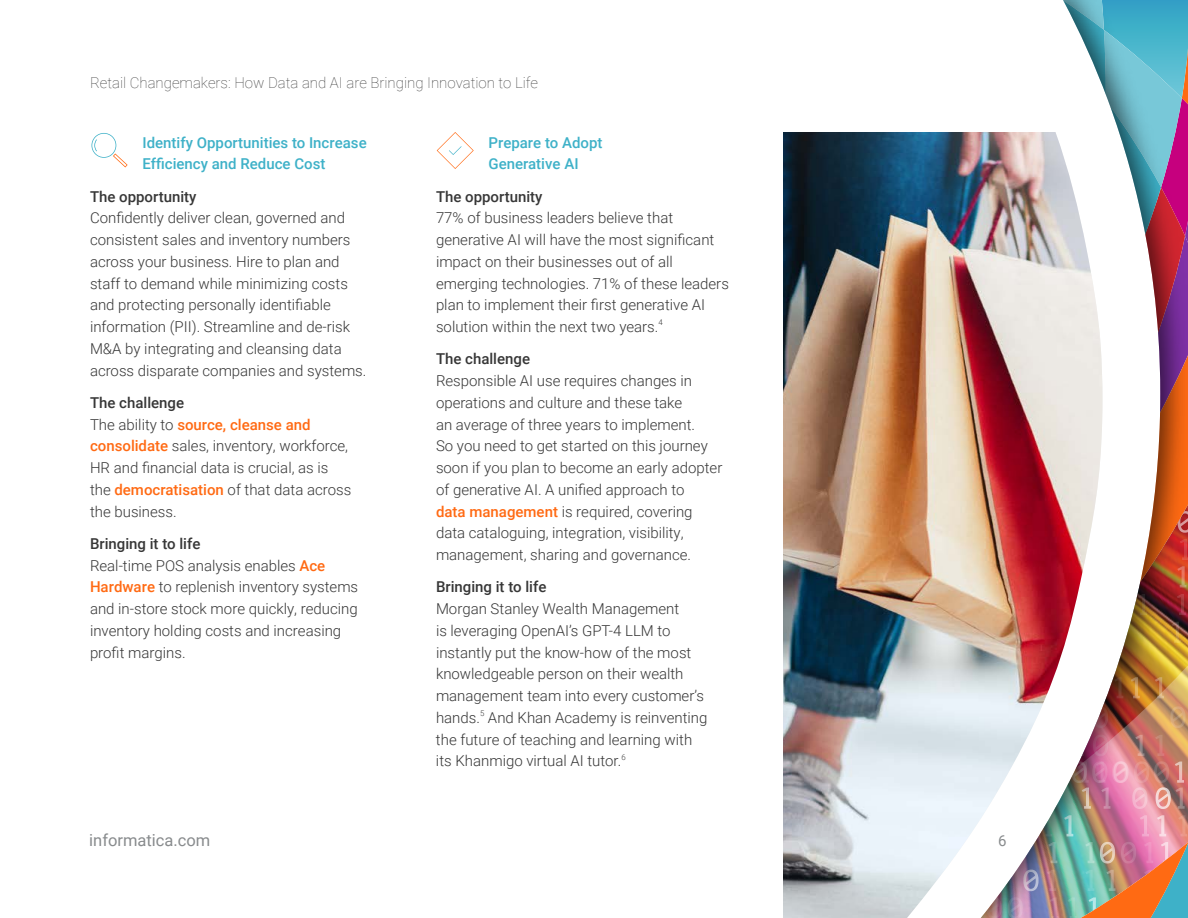
<style>
.page{position:relative;width:1188px;height:918px;background:#fff}
.page>*{position:absolute;margin:0;border:0;box-sizing:border-box;transform-origin:0 0}
.t1{font:16.5px "Roboto";color:#888b8d}
.t2{font:300 15px/21.8px "Roboto";color:#373737}
.t3{font:500 15px/21.8px "Roboto";color:#3eb1c8}
.t4{font:100 15px "Roboto";color:#373737}
.t5{font:500 15px "Roboto";color:#373737}
.t6{font:15px "Roboto";color:#888b8d}
.t7{font:300 7.8px "Roboto";color:#373737}
.s1{font-weight:500}
.s2{font-weight:500;color:#ff6a13}
</style>
<div class="page">
<img style="left:1158px;top:0;width:30px;height:918px">
<img style="left:1063px;top:0;width:95px;height:918px">
<img style="left:783px;top:132px;width:319px;height:786px">
<svg style="left:437px;top:132px;width:37px;height:37px"></svg>
<svg style="left:92px;top:133px;width:36px;height:34px"></svg>
<p class="t4" style="left:90px;top:72px;width:450px">Retail Changemakers: How Data and AI are Bringing Innovation to Life</p>
<p class="t3" style="left:143px;top:131px;width:226px">Identify Opportunities to Increase<br>Efficiency and Reduce Cost</p>
<p class="t5" style="left:90px;top:186px;width:108px">The opportunity</p>
<p class="t2" style="left:90px;top:207px;width:278px">Confidently deliver clean, governed and consistent sales and inventory numbers across your business. Hire to plan and staff to demand while minimizing costs and protecting personally identifiable information (PII). Streamline and de-risk M&amp;A by integrating and cleansing data across disparate companies and systems.</p>
<p class="t2" style="left:90px;top:391px;width:263px"><span class="s1">The challenge<br></span>The ability to <span class="s2">source, cleanse and consolidate</span> sales, inventory, workforce,<br>HR and financial data is crucial, as is the <span class="s2">democratisation</span> of that data across the business.</p>
<p class="t2" style="left:90px;top:532px;width:270px"><span class="s1">Bringing it to life<br></span>Real-time POS analysis enables <span class="s2">Ace<br>Hardware</span> to replenish inventory systems and in-store stock more quickly, reducing inventory holding costs and increasing profit margins.</p>
<p class="t1" style="left:89px;top:829px;width:123px">informatica.com</p>
<p class="t3" style="left:489px;top:131px;width:115px">Prepare to Adopt<br>Generative AI</p>
<p class="t5" style="left:436px;top:186px;width:108px">The opportunity</p>
<p class="t2" style="left:436px;top:207px;width:294px">77% of business leaders believe that generative AI will have the most significant impact on their businesses out of all emerging technologies. 71% of these leaders plan to implement their first generative AI solution within the next two years.</p>
<p class="t7" style="left:659px;top:317px;width:6px">4</p>
<p class="t5" style="left:436px;top:349px;width:96px">The challenge</p>
<p class="t2" style="left:436px;top:369px;width:288px">Responsible AI use requires changes in operations and culture and these take<br>an average of three years to implement.<br>So you need to get started on this journey soon if you plan to become an early adopter of generative AI. A unified approach to<br><span class="s2">data management</span> is required, covering data cataloguing, integration, visibility, management, sharing and governance.</p>
<p class="t5" style="left:436px;top:577px;width:112px">Bringing it to life</p>
<p class="t2" style="left:436px;top:597px;width:270px">Morgan Stanley Wealth Management<br>is leveraging OpenAI’s GPT-4 LLM to instantly put the know-how of the most knowledgeable person on their wealth management team into every customer’s hands.</p>
<p class="t7" style="left:480px;top:708px;width:6px">5</p>
<p class="t2" style="left:436px;top:706px;width:273px;text-indent:52px">And Khan Academy is reinventing the future of teaching and learning with its Khanmigo virtual AI tutor.</p>
<p class="t7" style="left:621px;top:751px;width:6px">6</p>
<p class="t6" style="left:998px;top:830px;width:10px">6</p>
</div>
